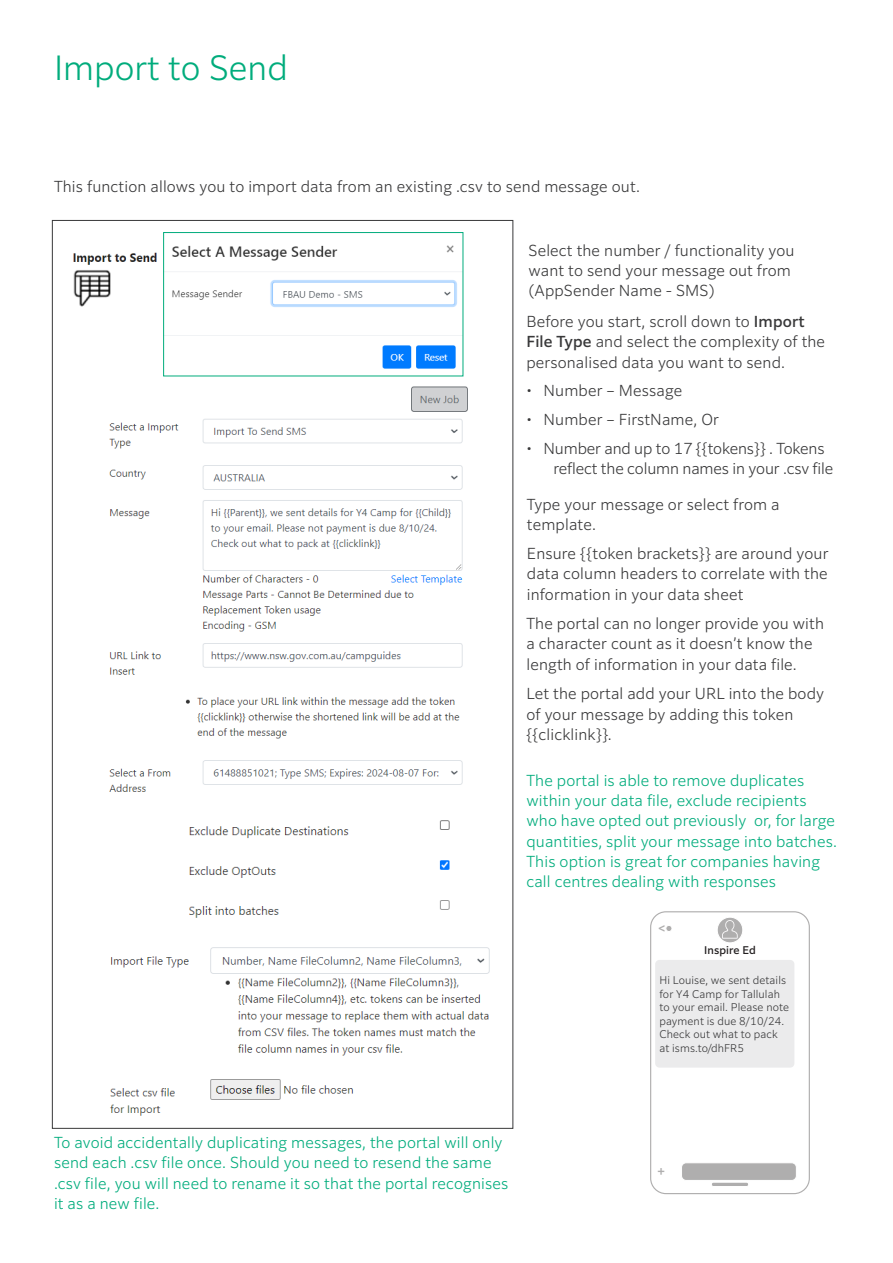
<style>
.page{position:relative;width:893px;height:1263px;background:#fff}
.page>*{position:absolute;margin:0;border:0;box-sizing:border-box;transform-origin:0 0}
.H1__Page_Title{font:300 33px "Clarimo UDPE";color:#00ac7c}
.P__Text{font:300 15px/20.2px "Clarimo UDPE";letter-spacing:.01em;color:#383839}
.P__Text_green{font:300 15px/20.2px "Clarimo UDPE";letter-spacing:.01em;color:#00ac7c}
.P__Text-2{font:300 15px/20.2px "Clarimo UDPE";letter-spacing:-.01em;color:#383839}
.t1{font:600 11.85px "Clarimo UDPE";color:#afaeae}
.P__sms_grey{font:300 10.5px/13.5px "Clarimo UDPE";letter-spacing:.01em;color:#383839}
.P__sms_grey-2{font:500 10.5px "Clarimo UDPE";letter-spacing:.01em;color:#231f20}
.s1{font-weight:500}
</style>
<div class="page">
<img style="left:165px;top:245px;width:296px;height:124px">
<div style="left:163px;top:232px;width:300px;height:144px;border:1px solid #00ac7c"></div>
<img style="left:411px;top:386px;width:57px;height:26px">
<img style="left:109px;top:419px;width:354px;height:373px">
<img style="left:189px;top:820px;width:261px;height:98px">
<img style="left:110px;top:947px;width:380px;height:169px">
<div style="left:650px;top:911px;width:160px;height:283px;border:1px solid #afaeae;border-radius:15px"></div>
<div style="left:681px;top:1163px;width:115px;height:17px;background:#afaeae;border-radius:5px"></div>
<div style="left:681px;top:1162px;width:115px;height:18px;border:1px solid #fff;border-radius:5px"></div>
<div style="left:666px;top:925px;width:6px;height:7px;border:1px solid #fff;border-radius:50%"></div>
<hr style="left:711px;top:1182px;width:38px;height:4px;background:#afaeae;border-radius:2px">
<div style="left:711px;top:1182px;width:38px;height:5px;border:1px solid #fff;border-radius:2px"></div>
<svg style="left:717px;top:917px;width:26px;height:26px"></svg>
<div style="left:717px;top:917px;width:26px;height:26px;border:1px solid #fff;border-radius:50%"></div>
<svg style="left:722px;top:920px;width:16px;height:19px"></svg>
<div style="left:655px;top:960px;width:139px;height:107px;background:#ebebec;border-radius:4px"></div>
<img style="left:73px;top:270px;width:38px;height:37px">
<img style="left:73px;top:252px;width:84px;height:13px">
<p class="H1__Page_Title" style="left:54px;top:41px;width:235px">Import to Send</p>
<p class="P__Text" style="left:54px;top:175px;width:587px">This function allows you to import data from an existing .csv to send message out.</p>
<p class="P__Text" style="left:529px;top:239px;width:267px">Select the number / functionality you want to send your message out from (AppSender Name - SMS)</p>
<p class="P__Text" style="left:526px;top:310px;width:300px">Before you start, scroll down to <span class="s1">Import<br>File Type</span> and select the complexity of the personalised data you want to send.</p>
<p class="P__Text" style="left:526px;top:380px;width:157px">• Number – Message</p>
<p class="P__Text" style="left:526px;top:408px;width:194px">• Number – FirstName, Or</p>
<p class="P__Text-2" style="left:553px;top:437px;width:281px;text-indent:-27px">• Number and up to 17 {{tokens}} . Tokens reflect the column names in your .csv file</p>
<p class="P__Text" style="left:527px;top:493px;width:254px">Type your message or select from a template.</p>
<p class="P__Text" style="left:527px;top:542px;width:303px;text-align:justify">Ensure {{token brackets}} are around your data column headers to correlate with the information in your data sheet</p>
<p class="P__Text" style="left:526px;top:612px;width:299px">The portal can no longer provide you with a character count as it doesn’t know the length of information in your data file.</p>
<p class="P__Text" style="left:526px;top:682px;width:299px">Let the portal add your URL into the body of your message by adding this token {{clicklink}}.</p>
<p class="P__Text_green" style="left:526px;top:769px;width:312px">The portal is able to remove duplicates within your data file, exclude recipients who have opted out previously or, for large quantities, split your message into batches.<br>This option is great for companies having call centres dealing with responses</p>
<p class="t1" style="left:658px;top:918px;width:9px">&lt;</p>
<p class="P__sms_grey-2" style="left:704px;top:942px;width:53px">Inspire Ed</p>
<p class="P__Text_green" style="left:54px;top:1131px;width:456px">To avoid accidentally duplicating messages, the portal will only send each .csv file once. Should you need to resend the same .csv file, you will need to rename it so that the portal recognises it as a new file.</p>
<p class="P__sms_grey" style="left:659px;top:972px;width:131px">Hi Louise, we sent details for Y4 Camp for Tallulah to your email. Please note payment is due 8/10/24.<br>Check out what to pack at isms.to/dhFR5</p>
<p class="t1" style="left:657px;top:1161px;width:9px">+</p>
</div>
